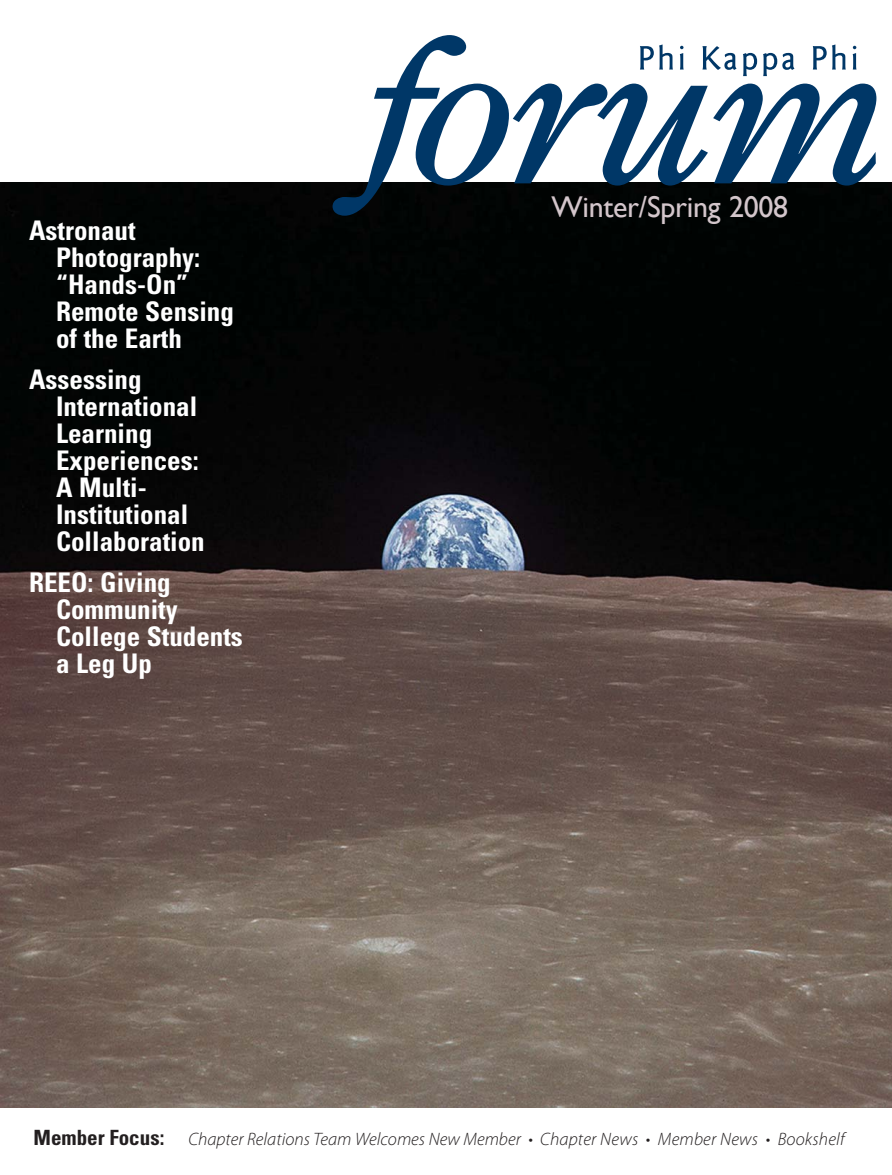
<style>
.page{position:relative;width:892px;height:1175px;background:#fff}
.page>*{position:absolute;margin:0;border:0;box-sizing:border-box;transform-origin:0 0}
.t1{font:30px "Gill Sans";letter-spacing:-.01em;color:#d3c6cb}
.t2{font:700 condensed 27px/27px "Univers";color:#fff}
.t3{font:italic 300 18px "Myriad Pro";color:#231f20}
.s1{font-family:"Univers";font-weight:700;font-style:normal;font-stretch:condensed;font-size:21px}
</style>
<div class="page">
<img style="left:0;top:182px;width:891px;height:925px">
<svg style="left:332px;top:35px;width:544px;height:181px"></svg>
<p class="t2" style="left:56px;top:220px;width:179px;text-indent:-27px">Astronaut<br>Photography: “Hands-On”<br>Remote Sensing of the Earth</p>
<p class="t2" style="left:56px;top:368px;width:150px;text-indent:-27px">Assessing<br>International<br>Learning<br>Experiences:<br>A Multi-<br>Institutional<br>Collaboration</p>
<p class="t2" style="left:56px;top:571px;width:188px;text-indent:-27px">REEO: Giving<br>Community<br>College Students a Leg Up</p>
<p class="t1" style="left:551px;top:189px;width:238px">Winter/Spring 2008</p>
<p class="t3" style="left:34px;top:1132px;width:812px"><span class="s1">Member Focus:</span> Chapter Relations Team Welcomes New Member • Chapter News • Member News • Bookshelf</p>
</div>
